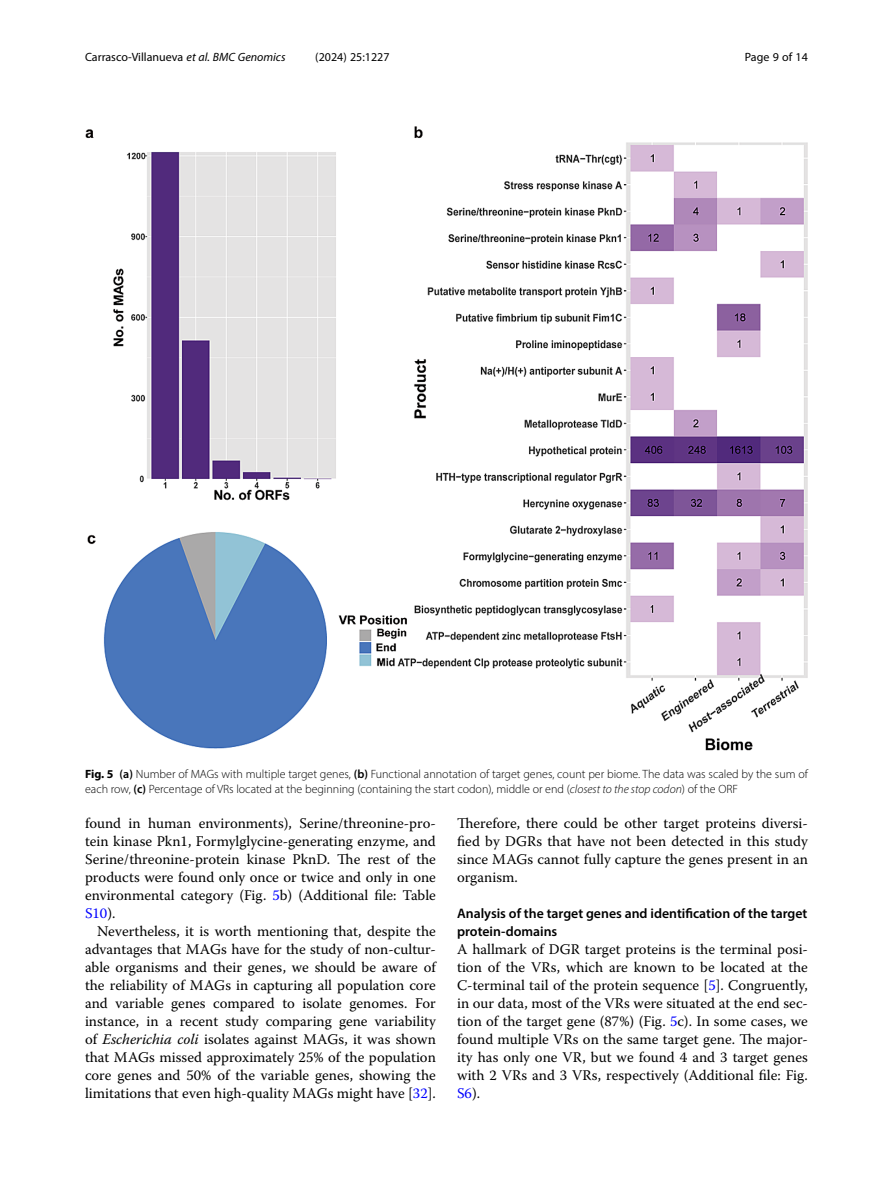
<style>
.page{position:relative;width:893px;height:1191px;background:#fff}
.page>*{position:absolute;margin:0;border:0;box-sizing:border-box;transform-origin:0 0}
.Body_Text_Indent{font:14.7px/18px "Warnock Pro";color:#000;text-align:justify}
.Body_Text{font:14.7px/18px "Warnock Pro";color:#000;text-align:justify}
.Head_2{font:600 13.8px/18px "Myriad Pro";color:#000}
.Figure_Caption{font:300 12px/15px "Myriad Pro";color:#000}
.t1{font:12px "Myriad Pro";color:#000}
.s1{font-style:italic}
.s2{font-weight:700}
.s3{font-weight:600}
.s4{color:#00f}
</style>
<div class="page">
<img style="left:85px;top:126px;width:723px;height:624px">
<p class="t1" style="left:85px;top:50px;width:202px">Carrasco-Villanueva <span class="s1">et al. BMC Genomics</span></p>
<p class="t1" style="left:315px;top:50px;width:76px">(2024) 25:1227</p>
<p class="t1" style="left:745px;top:50px;width:65px">Page 9 of 14</p>
<p class="Figure_Caption" style="left:85px;top:766px;width:724px"><span class="s2">Fig. 5</span> <span class="s3">(a)</span> Number of MAGs with multiple target genes, <span class="s3">(b)</span> Functional annotation of target genes, count per biome. The data was scaled by the sum of each row, <span class="s3">(c)</span> Percentage of VRs located at the beginning (containing the start codon), middle or end (<span class="s1">closest to the stop codon</span>) of the ORF</p>
<p class="Body_Text_Indent" style="left:85px;top:814px;width:352px">found in human environments), Serine/threonine-pro&shy;tein kinase Pkn1, Formylglycine-generating enzyme, and Serine/threonine-protein kinase PknD. The rest of the products were found only once or twice and only in one environmental category (Fig. <span class="s4">5</span>b) (Additional file: Table <span class="s4">S10</span>).</p>
<p class="Body_Text_Indent" style="left:85px;top:922px;width:352px;text-indent:12px">Nevertheless, it is worth mentioning that, despite the advantages that MAGs have for the study of non-cultur&shy;able organisms and their genes, we should be aware of the reliability of MAGs in capturing all population core and variable genes compared to isolate genomes. For instance, in a recent study comparing gene variability of <span class="s1">Escherichia coli</span> isolates against MAGs, it was shown that MAGs missed approximately 25% of the population core genes and 50% of the variable genes, showing the limitations that even high-quality MAGs might have [<span class="s4">32</span>].</p>
<p class="Body_Text_Indent" style="left:457px;top:814px;width:352px">Therefore, there could be other target proteins diversi&shy;fied by DGRs that have not been detected in this study since MAGs cannot fully capture the genes present in an organism.</p>
<p class="Head_2" style="left:457px;top:904px;width:352px">Analysis of the target genes and identification of the target protein-domains</p>
<p class="Body_Text" style="left:457px;top:940px;width:352px">A hallmark of DGR target proteins is the terminal posi&shy;tion of the VRs, which are known to be located at the C-terminal tail of the protein sequence [<span class="s4">5</span>]. Congruently, in our data, most of the VRs were situated at the end sec&shy;tion of the target gene (87%) (Fig. <span class="s4">5</span>c). In some cases, we found multiple VRs on the same target gene. The major&shy;ity has only one VR, but we found 4 and 3 target genes with 2 VRs and 3 VRs, respectively (Additional file: Fig.<br><span class="s4">S6</span>).</p>
</div>
